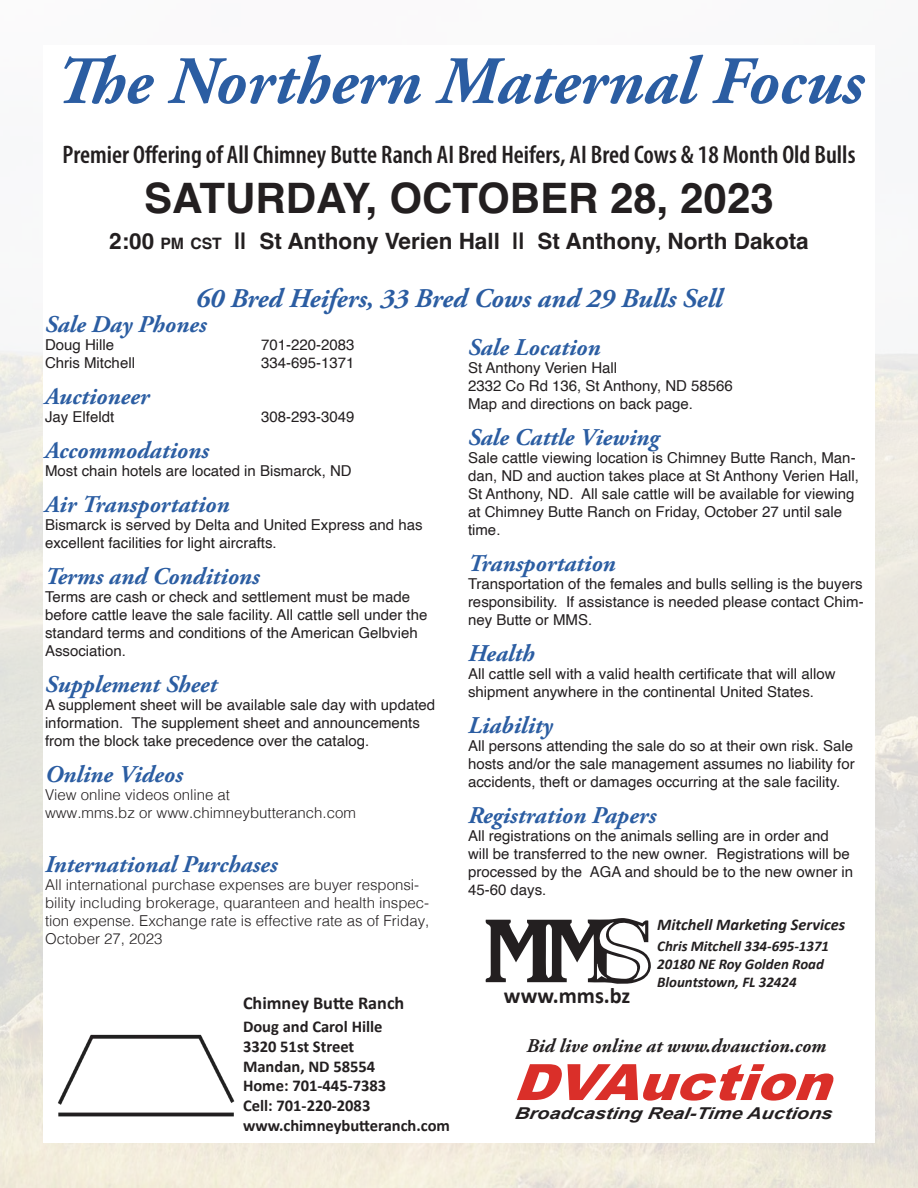
<style>
.page{position:relative;width:918px;height:1188px;background:#fff}
.page>*{position:absolute;margin:0;border:0;box-sizing:border-box;transform-origin:0 0}
.t1{font:italic 700 67.5px "Adobe Garamond Pro";color:#2b5da2}
.t2{font:700 42px "Helvetica";color:#231f20}
.t3{font:italic 700 27px "Adobe Garamond Pro";color:#2b5da2}
.t4{font:600 condensed 25.5px "Myriad Pro";color:#231f20}
.t5{font:italic 700 24px "Adobe Garamond Pro";color:#2b5da2}
.t6{font:700 22.5px "Helvetica";color:#231f20}
.t7{font:700 22.35px "Calibri";color:#231f20}
.t8{font:italic 700 19.5px "Adobe Garamond Pro";color:#231f20}
.t9{font:700 18.15px "Calibri";color:#231f20}
.t10{font:700 16.5px "Calibri";color:#231f20}
.t11{font:italic 700 16.35px "Arial";color:#231f20;scale:1.22 1}
.t12{font:italic 700 16.35px "Calibri";color:#231f20}
.t13{font:15px/18px "Helvetica";color:#231f20}
.t14{font:300 15px/18px "Helvetica";color:#231f20}
.t15{font:italic 700 14.85px "Calibri";color:#231f20}
.s1{font-size:15.75px}
</style>
<div class="page">
<svg style="left:485px;top:918px;width:166px;height:66px"></svg>
<img style="left:58px;top:1034px;width:177px;height:83px">
<svg style="left:517px;top:1064px;width:317px;height:37px"></svg>
<p class="t1" style="left:55px;top:43px;width:810px">The Northern Maternal Focus</p>
<p class="t4" style="left:62px;top:139px;width:795px">Premier Offering of All Chimney Butte Ranch AI Bred Heifers, AI Bred Cows &amp; 18 Month Old Bulls</p>
<p class="t2" style="left:144px;top:173px;width:631px">SATURDAY, OCTOBER 28, 2023</p>
<p class="t6" style="left:109px;top:228px;width:701px">2:00 <span class="s1">PM CST</span> || St Anthony Verien Hall || St Anthony, North Dakota</p>
<p class="t3" style="left:196px;top:282px;width:528px">60 Bred Heifers, 33 Bred Cows and 29 Bulls Sell</p>
<p class="t5" style="left:45px;top:310px;width:163px">Sale Day Phones</p>
<p class="t13" style="left:45px;top:336px;width:71px">Doug Hille</p>
<p class="t13" style="left:261px;top:336px;width:95px">701-220-2083</p>
<p class="t13" style="left:45px;top:354px;width:91px">Chris Mitchell</p>
<p class="t13" style="left:261px;top:354px;width:95px">334-695-1371</p>
<p class="t5" style="left:45px;top:382px;width:106px">Auctioneer</p>
<p class="t13" style="left:45px;top:408px;width:71px">Jay Elfeldt</p>
<p class="t13" style="left:261px;top:408px;width:95px">308-293-3049</p>
<p class="t5" style="left:45px;top:436px;width:165px">Accommodations</p>
<p class="t13" style="left:45px;top:462px;width:308px">Most chain hotels are located in Bismarck, ND</p>
<p class="t5" style="left:45px;top:490px;width:186px">Air Transportation</p>
<p class="t13" style="left:45px;top:516px;width:379px">Bismarck is served by Delta and United Express and has excellent facilities for light aircrafts.</p>
<p class="t5" style="left:45px;top:562px;width:216px">Terms and Conditions</p>
<p class="t13" style="left:45px;top:588px;width:384px">Terms are cash or check and settlement must be made before cattle leave the sale facility. All cattle sell under the standard terms and conditions of the American Gelbvieh Association.</p>
<p class="t5" style="left:45px;top:670px;width:174px">Supplement Sheet</p>
<p class="t13" style="left:45px;top:696px;width:392px">A supplement sheet will be available sale day with updated information. The supplement sheet and announcements from the block take precedence over the catalog.</p>
<p class="t5" style="left:45px;top:760px;width:139px">Online Videos</p>
<p class="t14" style="left:45px;top:784px;width:187px">View online videos online at</p>
<p class="t14" style="left:45px;top:802px;width:312px">www.mms.bz or www.chimneybutteranch.com</p>
<p class="t5" style="left:45px;top:850px;width:234px">International Purchases</p>
<p class="t14" style="left:45px;top:874px;width:386px">All international purchase expenses are buyer responsi&shy;bility including brokerage, quaranteen and health inspec&shy;tion expense. Exchange rate is effective rate as of Friday, October 27, 2023</p>
<p class="t5" style="left:468px;top:333px;width:134px">Sale Location</p>
<p class="t13" style="left:468px;top:359px;width:151px">St Anthony Verien Hall</p>
<p class="t13" style="left:468px;top:377px;width:266px">2332 Co Rd 136, St Anthony, ND 58566</p>
<p class="t13" style="left:468px;top:395px;width:227px">Map and directions on back page.</p>
<p class="t5" style="left:468px;top:423px;width:193px">Sale Cattle Viewing</p>
<p class="t13" style="left:468px;top:449px;width:393px">Sale cattle viewing location is Chimney Butte Ranch, Man&shy;dan, ND and auction takes place at St Anthony Verien Hall, St Anthony, ND. All sale cattle will be available for viewing at Chimney Butte Ranch on Friday, October 27 until sale time.</p>
<p class="t5" style="left:468px;top:549px;width:149px">Transportation</p>
<p class="t13" style="left:468px;top:575px;width:397px;text-align:justify">Transportation of the females and bulls selling is the buyers responsibility. If assistance is needed please contact Chim&shy;ney Butte or MMS.</p>
<p class="t5" style="left:468px;top:639px;width:68px">Health</p>
<p class="t13" style="left:468px;top:665px;width:369px">All cattle sell with a valid health certificate that will allow shipment anywhere in the continental United States.</p>
<p class="t5" style="left:468px;top:711px;width:86px">Liability</p>
<p class="t13" style="left:468px;top:737px;width:388px;text-align:justify">All persons attending the sale do so at their own risk. Sale hosts and/or the sale management assumes no liability for accidents, theft or damages occurring at the sale facility.</p>
<p class="t5" style="left:468px;top:801px;width:190px">Registration Papers</p>
<p class="t13" style="left:468px;top:827px;width:387px">All registrations on the animals selling are in order and will be transferred to the new owner. Registrations will be processed by the AGA and should be to the new owner in 45-60 days.</p>
<p class="t12" style="left:657px;top:914px;width:189px">Mitchell Marketing Services</p>
<p class="t15" style="left:657px;top:937px;width:173px">Chris Mitchell 334-695-1371</p>
<p class="t15" style="left:657px;top:955px;width:168px">20180 NE Roy Golden Road</p>
<p class="t15" style="left:657px;top:972px;width:141px">Blountstown, FL 32424</p>
<p class="t7" style="left:504px;top:981px;width:128px">www.mms.bz</p>
<p class="t9" style="left:243px;top:991px;width:163px">Chimney Butte Ranch</p>
<p class="t10" style="left:243px;top:1016px;width:141px">Doug and Carol Hille</p>
<p class="t10" style="left:243px;top:1036px;width:113px">3320 51st Street</p>
<p class="t10" style="left:243px;top:1056px;width:134px">Mandan, ND 58554</p>
<p class="t10" style="left:243px;top:1075px;width:145px">Home: 701-445-7383</p>
<p class="t10" style="left:243px;top:1095px;width:129px">Cell: 701-220-2083</p>
<p class="t10" style="left:243px;top:1115px;width:209px">www.chimneybutteranch.com</p>
<p class="t8" style="left:526px;top:1035px;width:301px">Bid live online at www.dvauction.com</p>
<p class="t11" style="left:515px;top:1103px;width:265px">Broadcasting Real-Time Auctions</p>
</div>
